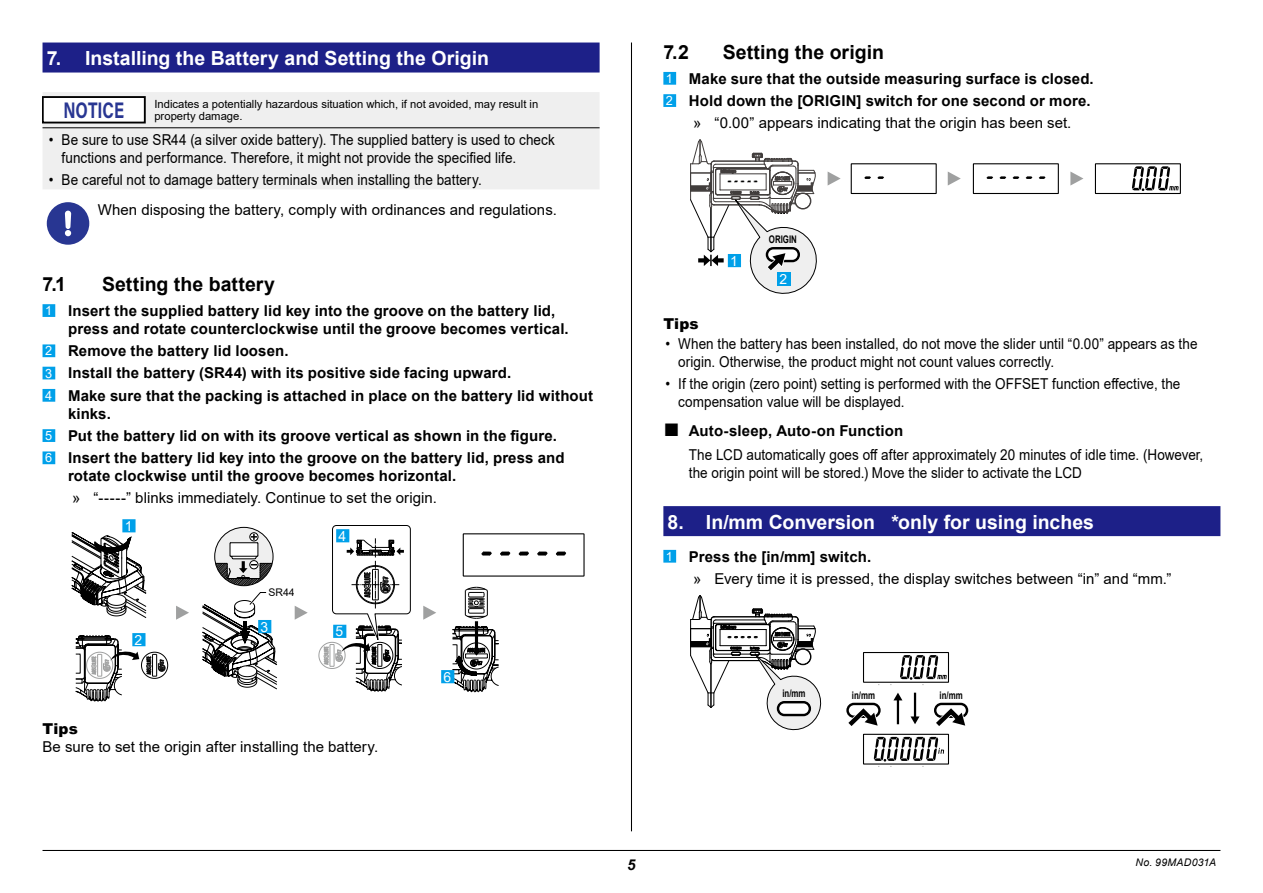
<style>
.page{position:relative;width:1263px;height:893px;background:#fff}
.page>*{position:absolute;margin:0;border:0;box-sizing:border-box;transform-origin:0 0}
.t1{font:700 22.5px "Acumin Pro";color:#283692;scale:.72 1}
.t2{font:700 19.5px "Arial";color:#fff}
.t3{font:700 19.5px "Arial";color:#000}
.t4{font:15px/18px "Arial";letter-spacing:.005em;color:#000;scale:.9 1}
.t5{font:700 15px/22.2px "Arial";letter-spacing:.01em;color:#000}
.t6{font:15px/22.2px "Arial";letter-spacing:.005em;color:#000}
.t7{font:900 15px "Arial";letter-spacing:.01em;color:#000}
.t8{font:italic 700 15px "Arial";color:#000}
.t9{font:13.95px "Arial";color:#fff}
.t10{font:11.25px "Arial";color:#000}
.t11{font:700 10.5px "Arial";color:#000;scale:.75 1}
.t12{font:italic 10.5px "Arial";letter-spacing:.025em;color:#000}
.t13{font:10.5px "Arial";color:#000}
.s1{font-weight:400;font-size:12.75px;color:#fff}
.s2{font-weight:400}
.s3{font-size:27px}
.s4{font-weight:700}
.s5{font-size:12.75px;color:#fff}
</style>
<div class="page">
<hr style="left:43px;top:850px;width:1177px;height:1px;background:#000">
<hr style="left:631px;top:43px;width:1px;height:788px;background:#000">
<div style="left:43px;top:43px;width:557px;height:30px;background:#1d2088"></div>
<div style="left:43px;top:304px;width:12px;height:13px;background:#00a0e9"></div>
<div style="left:43px;top:344px;width:12px;height:13px;background:#00a0e9"></div>
<div style="left:43px;top:367px;width:12px;height:12px;background:#00a0e9"></div>
<div style="left:43px;top:389px;width:12px;height:13px;background:#00a0e9"></div>
<div style="left:43px;top:429px;width:12px;height:13px;background:#00a0e9"></div>
<div style="left:43px;top:451px;width:12px;height:13px;background:#00a0e9"></div>
<div style="left:43px;top:92px;width:557px;height:97px;background:#efefef"></div>
<hr style="left:43px;top:127px;width:557px;height:1px;background:#000">
<div style="left:43px;top:97px;width:102px;height:26px;background:#fff"></div>
<div style="left:43px;top:96px;width:103px;height:27px;border:2px solid #000"></div>
<div style="left:47px;top:202px;width:42px;height:43px;background:#283692;border-radius:50%"></div>
<svg style="left:65px;top:211px;width:6px;height:25px"></svg>
<svg style="left:176px;top:606px;width:13px;height:14px"></svg>
<svg style="left:295px;top:606px;width:13px;height:14px"></svg>
<svg style="left:423px;top:606px;width:13px;height:14px"></svg>
<svg style="left:318px;top:525px;width:93px;height:167px"></svg>
<div style="left:336px;top:529px;width:13px;height:13px;background:#00a0e9"></div>
<svg style="left:462px;top:533px;width:123px;height:44px"></svg>
<svg style="left:452px;top:586px;width:47px;height:107px"></svg>
<div style="left:441px;top:670px;width:13px;height:13px;background:#00a0e9"></div>
<svg style="left:215px;top:527px;width:58px;height:59px"></svg>
<div style="left:249px;top:532px;width:9px;height:9px;border:1px solid #000;border-radius:50%"></div>
<svg style="left:202px;top:534px;width:75px;height:156px"></svg>
<div style="left:214px;top:527px;width:59px;height:59px;border:1px solid #000;border-radius:50%"></div>
<div style="left:258px;top:620px;width:13px;height:13px;background:#00a0e9"></div>
<svg style="left:71px;top:532px;width:76px;height:86px"></svg>
<div style="left:122px;top:519px;width:14px;height:13px;background:#00a0e9"></div>
<div style="left:132px;top:633px;width:13px;height:13px;background:#00a0e9"></div>
<svg style="left:75px;top:635px;width:93px;height:67px"></svg>
<div style="left:663px;top:72px;width:13px;height:13px;background:#00a0e9"></div>
<div style="left:663px;top:94px;width:13px;height:13px;background:#00a0e9"></div>
<div style="left:663px;top:506px;width:557px;height:30px;background:#1d2088"></div>
<div style="left:663px;top:550px;width:13px;height:13px;background:#00a0e9"></div>
<svg style="left:850px;top:163px;width:87px;height:31px"></svg>
<svg style="left:972px;top:163px;width:87px;height:31px"></svg>
<svg style="left:1094px;top:163px;width:87px;height:31px"></svg>
<svg style="left:690px;top:139px;width:127px;height:155px"></svg>
<svg style="left:828px;top:172px;width:13px;height:14px"></svg>
<svg style="left:948px;top:172px;width:13px;height:14px"></svg>
<svg style="left:1070px;top:172px;width:13px;height:14px"></svg>
<svg style="left:863px;top:652px;width:87px;height:33px"></svg>
<div style="left:934px;top:703px;width:34px;height:15px;border:2px solid #000;border-radius:6px"></div>
<svg style="left:846px;top:693px;width:121px;height:74px"></svg>
<svg style="left:690px;top:595px;width:132px;height:136px"></svg>
<div style="left:778px;top:702px;width:32px;height:13px;background:#fff;border-radius:6px"></div>
<div style="left:777px;top:701px;width:34px;height:15px;border:2px solid #000;border-radius:6px"></div>
<h2 class="t2" style="left:47px;top:44px;width:444px">7. Installing the Battery and Setting the Origin</h2>
<p class="t10" style="left:154px;top:97px;width:385px">Indicates a potentially hazardous situation which, if not avoided, may result in</p>
<h1 class="t1" style="left:63px;top:94px;width:86px">NOTICE</h1>
<p class="t10" style="left:154px;top:109px;width:90px">property damage.</p>
<p class="t4" style="left:62px;top:131px;width:549px;text-indent:-13px">• Be sure to use SR44 (a silver oxide battery). The supplied battery is used to check functions and performance. Therefore, it might not provide the specified life.</p>
<p class="t4" style="left:98px;top:165px;width:512px;line-height:29.8px;text-indent:-49px">• Be careful not to damage battery terminals when installing the battery.<br>When disposing the battery, comply with ordinances and regulations.</p>
<h2 class="t3" style="left:43px;top:271px;width:25px">7.1</h2>
<h2 class="t3" style="left:102px;top:271px;width:174px">Setting the battery</h2>
<p class="t5" style="left:68px;top:302px;width:502px;line-height:18px;text-indent:-23px"><span class="s1">1</span> Insert the supplied battery lid key into the groove on the battery lid, press and rotate counterclockwise until the groove becomes vertical.</p>
<p class="t5" style="left:45px;top:340px;width:550px"><span class="s1">2</span> Remove the battery lid loosen.<br><span class="s1">3</span> Install the battery (SR44) with its positive side facing upward.<br><span class="s1">4</span> Make sure that the packing is attached in place on the battery lid without</p>
<p class="t5" style="left:45px;top:402px;width:521px;text-indent:23px">kinks.<br><span class="s1">5</span> Put the battery lid on with its groove vertical as shown in the figure.<br><span class="s1">6</span> Insert the battery lid key into the groove on the battery lid, press and</p>
<p class="t5" style="left:68px;top:465px;width:390px">rotate clockwise until the groove becomes horizontal.</p>
<p class="t6" style="left:72px;top:487px;width:366px">» “-----” blinks immediately. Continue to set the origin.</p>
<p class="t9" style="left:125px;top:516px;width:9px">1</p>
<p class="t9" style="left:135px;top:630px;width:9px">2</p>
<p class="t13" style="left:268px;top:585px;width:28px">SR44</p>
<p class="t9" style="left:260px;top:617px;width:9px">3</p>
<p class="t9" style="left:338px;top:526px;width:9px">4</p>
<p class="t9" style="left:335px;top:622px;width:9px">5</p>
<p class="t7" style="left:43px;top:718px;width:37px">Tips</p>
<p class="t6" style="left:43px;top:735px;width:337px">Be sure to set the origin after installing the battery.</p>
<p class="t9" style="left:443px;top:667px;width:9px">6</p>
<h2 class="t3" style="left:663px;top:39px;width:27px">7.2</h2>
<h2 class="t3" style="left:723px;top:39px;width:162px">Setting the origin</h2>
<p class="t5" style="left:666px;top:67px;width:429px;text-align:center"><span class="s1">1</span> Make sure that the outside measuring surface is closed.<br><span class="s1">2</span> Hold down the [ORIGIN] switch for one second or more. <span class="s2">» “0.00” appears indicating that the origin has been set.</span></p>
<p class="t9" style="left:730px;top:251px;width:9px">1</p>
<p class="t11" style="left:769px;top:232px;width:39px">ORIGIN</p>
<p class="t9" style="left:780px;top:270px;width:9px">2</p>
<p class="t7" style="left:663px;top:312px;width:37px">Tips</p>
<p class="t4" style="left:678px;top:334px;width:578px;text-indent:-13px">• When the battery has been installed, do not move the slider until “0.00” appears as the origin. Otherwise, the product might not count values correctly.</p>
<p class="t4" style="left:678px;top:375px;width:559px;text-indent:-13px">• If the origin (zero point) setting is performed with the OFFSET function effective, the compensation value will be displayed.</p>
<p class="t4" style="left:689px;top:418px;width:573px;line-height:24.5px;text-indent:-26px"><span class="s3">■</span> <span class="s4">Auto-sleep, Auto-on Function<br></span>The LCD automatically goes off after approximately 20 minutes of idle time. (However,</p>
<p class="t4" style="left:689px;top:464px;width:438px">the origin point will be stored.) Move the slider to activate the LCD</p>
<h2 class="t2" style="left:668px;top:508px;width:428px">8. In/mm Conversion *only for using inches</h2>
<p class="t6" style="left:693px;top:545px;width:480px;text-indent:-27px"><span class="s5">1</span> <span class="s4">Press the [in/mm] switch.<br></span>» Every time it is pressed, the display switches between “in” and “mm.”</p>
<p class="t11" style="left:782px;top:686px;width:32px">in/mm</p>
<p class="t11" style="left:852px;top:688px;width:32px">in/mm</p>
<p class="t11" style="left:939px;top:688px;width:32px">in/mm</p>
<p class="t8" style="left:627px;top:854px;width:10px">5</p>
<p class="t12" style="left:1135px;top:855px;width:82px">No. 99MAD031A</p>
</div>
